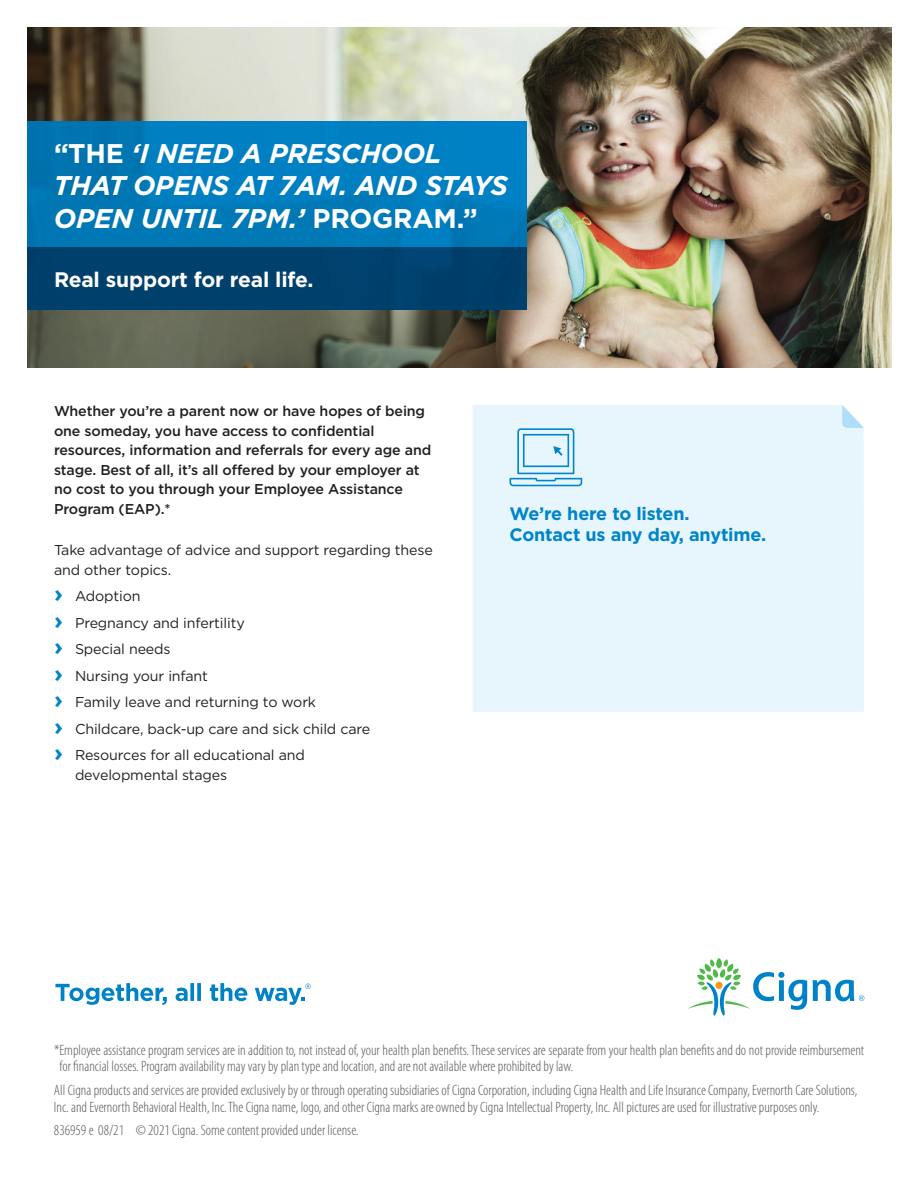
<style>
.page{position:relative;width:918px;height:1188px;background:#fff}
.page>*{position:absolute;margin:0;border:0;box-sizing:border-box;transform-origin:0 0}
.t1{font:italic 700 27px/32.4px "Gotham";letter-spacing:-.01em;color:#fff}
.t2{font:700 21px "Gotham";letter-spacing:-.01em;color:#fff}
.t3{font:700 18px/21px "Gotham";letter-spacing:-.01em;color:#0084ca}
.t4{font:300 condensed 15px/16.5px "Myriad Pro";color:#57585a}
.t5{font:14.25px/26.5px "Gotham";letter-spacing:-.01em;color:#231f20}
.t6{font:500 14.25px/19.5px "Gotham";letter-spacing:-.01em;color:#231f20}
.s1{font-style:normal}
.s2{font-weight:700;font-size:24px;color:#0084ca}
</style>
<div class="page">
<img style="left:27px;top:27px;width:864px;height:340px">
<div style="left:27px;top:122px;width:499px;height:126px;background:linear-gradient(to right,#0076b3,#0081c4)"></div>
<div style="left:27px;top:248px;width:499px;height:62px;background:#00406c"></div>
<div style="left:473px;top:405px;width:391px;height:307px;background:#e7f6fd"></div>
<svg style="left:842px;top:405px;width:22px;height:23px"></svg>
<svg style="left:509px;top:428px;width:73px;height:58px;background:#b9dff2"></svg>
<svg style="left:55px;top:983px;width:112px;height:22px"></svg>
<svg style="left:176px;top:983px;width:25px;height:18px"></svg>
<svg style="left:210px;top:983px;width:37px;height:18px"></svg>
<svg style="left:255px;top:984px;width:56px;height:21px"></svg>
<svg style="left:688px;top:958px;width:176px;height:58px"></svg>
<h1 class="t1" style="left:54px;top:137px;width:456px"><span class="s1">“THE</span> ‘I NEED A PRESCHOOL<br>THAT OPENS AT 7AM. AND STAYS<br>OPEN UNTIL 7PM.’ <span class="s1">PROGRAM.”</span></h1>
<h2 class="t2" style="left:54px;top:266px;width:261px">Real support for real life.</h2>
<p class="t6" style="left:54px;top:401px;width:379px">Whether you’re a parent now or have hopes of being one someday, you have access to confidential resources, information and referrals for every age and stage. Best of all, it’s all offered by your employer at no cost to you through your Employee Assistance Program (EAP).*</p>
<p class="t5" style="left:54px;top:540px;width:380px;line-height:19.5px">Take advantage of advice and support regarding these and other topics.</p>
<p class="t5" style="left:54px;top:583px;width:318px"><span class="s2">›</span> Adoption<br><span class="s2">›</span> Pregnancy and infertility<br><span class="s2">›</span> Special needs<br><span class="s2">›</span> Nursing your infant<br><span class="s2">›</span> Family leave and returning to work<br><span class="s2">›</span> Childcare, back-up care and sick child care <span class="s2">›</span> Resources for all educational and</p>
<p class="t5" style="left:75px;top:761px;width:154px">developmental stages</p>
<p class="t3" style="left:509px;top:503px;width:258px">We’re here to listen.<br>Contact us any day, anytime.</p>
<p class="t4" style="left:59px;top:1042px;width:806px;text-indent:-5px">*Employee assistance program services are in addition to, not instead of, your health plan benefits. These services are separate from your health plan benefits and do not provide reimbursement for financial losses. Program availability may vary by plan type and location, and are not available where prohibited by law.</p>
<p class="t4" style="left:54px;top:1082px;width:805px">All Cigna products and services are provided exclusively by or through operating subsidiaries of Cigna Corporation, including Cigna Health and Life Insurance Company, Evernorth Care Solutions,<br>Inc. and Evernorth Behavioral Health, Inc. The Cigna name, logo, and other Cigna marks are owned by Cigna Intellectual Property, Inc. All pictures are used for illustrative purposes only.</p>
<p class="t4" style="left:54px;top:1122px;width:306px">836959 e 08/21 © 2021 Cigna. Some content provided under license.</p>
</div>
